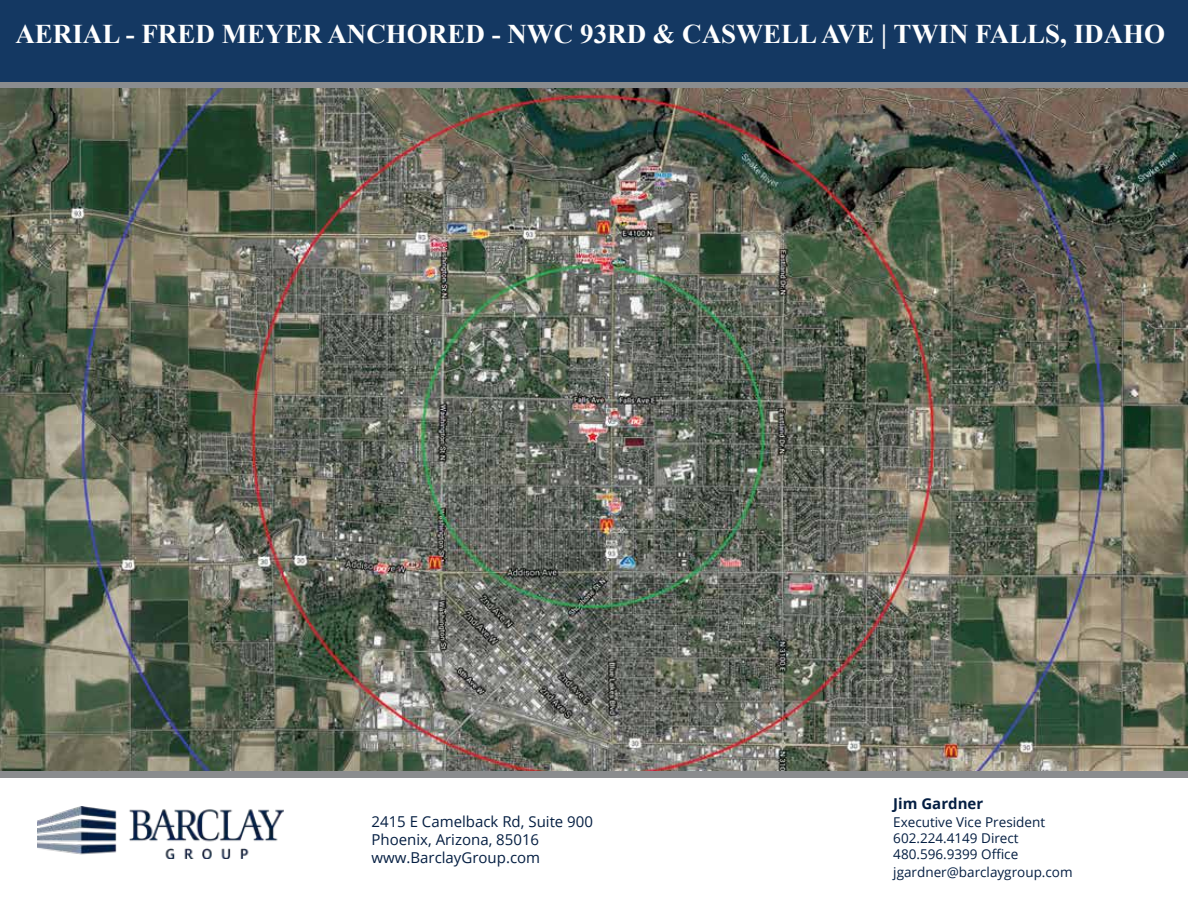
<style>
.page{position:relative;width:1188px;height:918px;background:#fff}
.page>*{position:absolute;margin:0;border:0;box-sizing:border-box;transform-origin:0 0}
.t1{font:700 27px "Times New Roman";color:#fff}
.t2{font:15px/18px "Open Sans";color:#041e42}
.t3{font:700 15px "Open Sans";color:#041e42}
.t4{font:13.5px/16.2px "Open Sans";color:#041e42}
</style>
<div class="page">
<div style="left:0;top:0;width:1188px;height:82px;background:#143862"></div>
<div style="left:0;top:771px;width:1188px;height:7px;background:#8a8c8e"></div>
<img style="left:37px;top:807px;width:247px;height:51px">
<div style="left:0;top:82px;width:1188px;height:7px;background:#8a8c8e"></div>
<img style="left:0;top:89px;width:1188px;height:682px">
<h1 class="t1" style="left:15px;top:15px;width:1151px">AERIAL - FRED MEYER ANCHORED - NWC 93RD &amp; CASWELL AVE | TWIN FALLS, IDAHO</h1>
<p class="t2" style="left:372px;top:812px;width:223px">2415 E Camelback Rd, Suite 900<br>Phoenix, Arizona, 85016 www.BarclayGroup.com</p>
<p class="t3" style="left:893px;top:793px;width:91px">Jim Gardner</p>
<p class="t4" style="left:893px;top:813px;width:153px">Executive Vice President<br>602.224.4149 Direct<br>480.596.9399 Office</p>
<p class="t4" style="left:893px;top:864px;width:181px">jgardner@barclaygroup.com</p>
</div>
